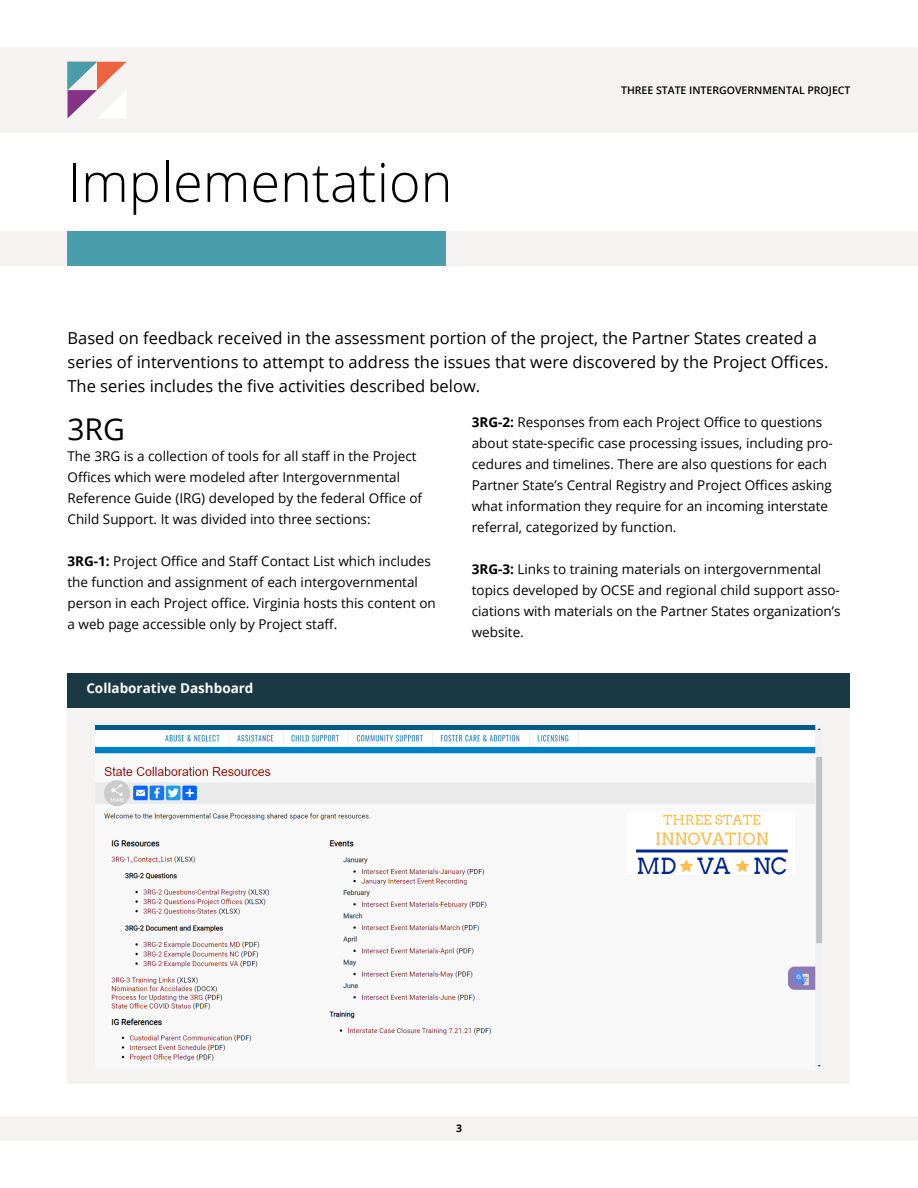
<style>
.page{position:relative;width:918px;height:1188px;background:#fff}
.page>*{position:absolute;margin:0;border:0;box-sizing:border-box;transform-origin:0 0}
.Heading_1___36pt{font:300 54px "Open Sans";color:#000}
.Heading_2___20pt{font:30px "Open Sans";color:#000}
.Body_lead_parg{font:16.5px/24px "Open Sans";color:#000}
.Body___9pt{font:13.5px/21px "Open Sans";color:#000}
.Body___9pt-2{font:700 13.5px "Open Sans";color:#fff}
.t1{font:600 10.5px "Open Sans";color:#000}
.t2{font:700 10.5px "Open Sans";color:#000}
.s1{font-weight:700}
</style>
<div class="page">
<div style="left:0;top:47px;width:918px;height:86px;background:#f4f3f1"></div>
<div style="left:0;top:1116px;width:918px;height:25px;background:#f4f3f1"></div>
<div style="left:0;top:231px;width:918px;height:35px;background:#f4f3f1"></div>
<svg style="left:68px;top:62px;width:58px;height:56px"></svg>
<div style="left:68px;top:231px;width:378px;height:35px;background:#489fab"></div>
<div style="left:68px;top:708px;width:782px;height:376px;background:#f4f3f1"></div>
<img style="left:95px;top:725px;width:727px;height:342px">
<div style="left:68px;top:673px;width:782px;height:35px;background:#1b3845"></div>
<p class="Heading_1___36pt" style="left:68px;top:145px;width:386px">Implementation</p>
<p class="t1" style="left:621px;top:83px;width:231px">THREE STATE INTERGOVERNMENTAL PROJECT</p>
<p class="Body_lead_parg" style="left:68px;top:326px;width:762px">Based on feedback received in the assessment portion of the project, the Partner States created a series of interventions to attempt to address the issues that were discovered by the Project Offices.<br>The series includes the five activities described below.</p>
<p class="Heading_2___20pt" style="left:68px;top:408px;width:59px">3RG</p>
<p class="Body___9pt" style="left:68px;top:445px;width:356px">The 3RG is a collection of tools for all staff in the Project Offices which were modeled after Intergovernmental Reference Guide (IRG) developed by the federal Office of Child Support. It was divided into three sections:</p>
<p class="Body___9pt" style="left:68px;top:550px;width:370px"><span class="s1">3RG-1:</span> Project Office and Staff Contact List which includes the function and assignment of each intergovernmental person in each Project office. Virginia hosts this content on a web page accessible only by Project staff.</p>
<p class="Body___9pt" style="left:472px;top:411px;width:363px"><span class="s1">3RG-2:</span> Responses from each Project Office to questions about state-specific case processing issues, including pro&shy;cedures and timelines. There are also questions for each Partner State’s Central Registry and Project Offices asking what information they require for an incoming interstate referral, categorized by function.</p>
<p class="Body___9pt" style="left:472px;top:558px;width:370px"><span class="s1">3RG-3:</span> Links to training materials on intergovernmental topics developed by OCSE and regional child support asso&shy;ciations with materials on the Partner States organization’s website.</p>
<p class="Body___9pt-2" style="left:86px;top:679px;width:169px">Collaborative Dashboard</p>
<p class="t2" style="left:456px;top:1121px;width:7px">3</p>
</div>
